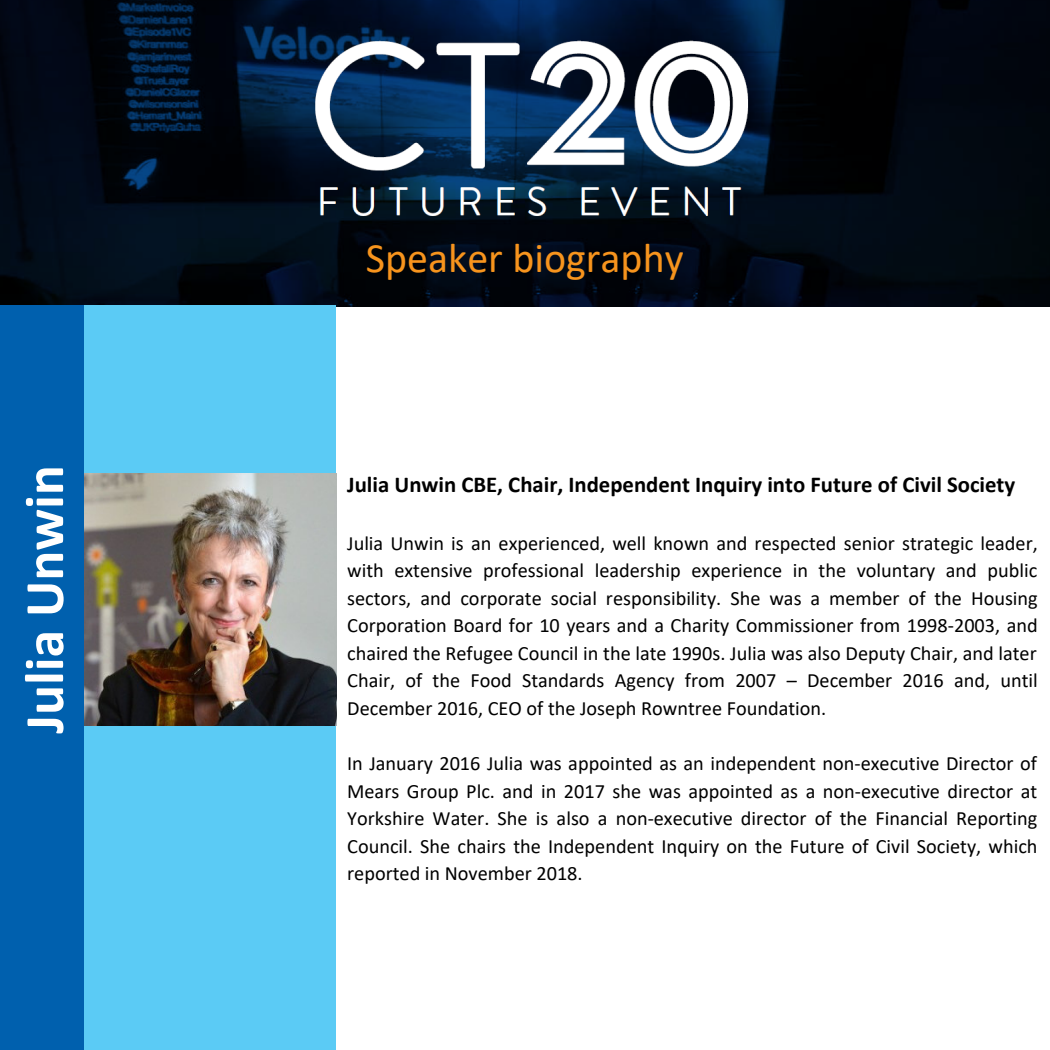
<style>
.page{position:relative;width:1050px;height:1050px;background:#fff}
.page>*{position:absolute;margin:0;border:0;box-sizing:border-box;transform-origin:0 0}
.t1{font:700 56px "Calibri";color:#fff}
.t2{font:42px "Calibri";color:#f7941d}
.t3{font:700 22.75px "Calibri";color:#000}
.t4{font:20.3px/27.7px "Calibri";color:#000;text-align:justify}
</style>
<div class="page">
<img style="left:0;top:0;width:1050px;height:306px">
<div style="left:0;top:305px;width:336px;height:745px;background:#5bcbf5"></div>
<div style="left:0;top:305px;width:84px;height:745px;background:#0060ae"></div>
<img style="left:84px;top:473px;width:252px;height:252px">
<h1 class="t1" style="left:21px;top:734px;width:270px;rotate:-90deg">Julia Unwin</h1>
<h2 class="t2" style="left:366px;top:240px;width:319px">Speaker biography</h2>
<p class="t3" style="left:347px;top:475px;width:670px">Julia Unwin CBE, Chair, Independent Inquiry into Future of Civil Society</p>
<p class="t4" style="left:347px;top:531px;width:692px">Julia Unwin is an experienced, well known and respected senior strategic leader, with extensive professional leadership experience in the voluntary and public sectors, and corporate social responsibility. She was a member of the Housing Corporation Board for 10 years and a Charity Commissioner from 1998-2003, and chaired the Refugee Council in the late 1990s. Julia was also Deputy Chair, and later Chair, of the Food Standards Agency from 2007 – December 2016 and, until December 2016, CEO of the Joseph Rowntree Foundation.</p>
<p class="t4" style="left:347px;top:751px;width:692px">In January 2016 Julia was appointed as an independent non-executive Director of Mears Group Plc. and in 2017 she was appointed as a non-executive director at Yorkshire Water. She is also a non-executive director of the Financial Reporting Council. She chairs the Independent Inquiry on the Future of Civil Society, which reported in November 2018.</p>
</div>
